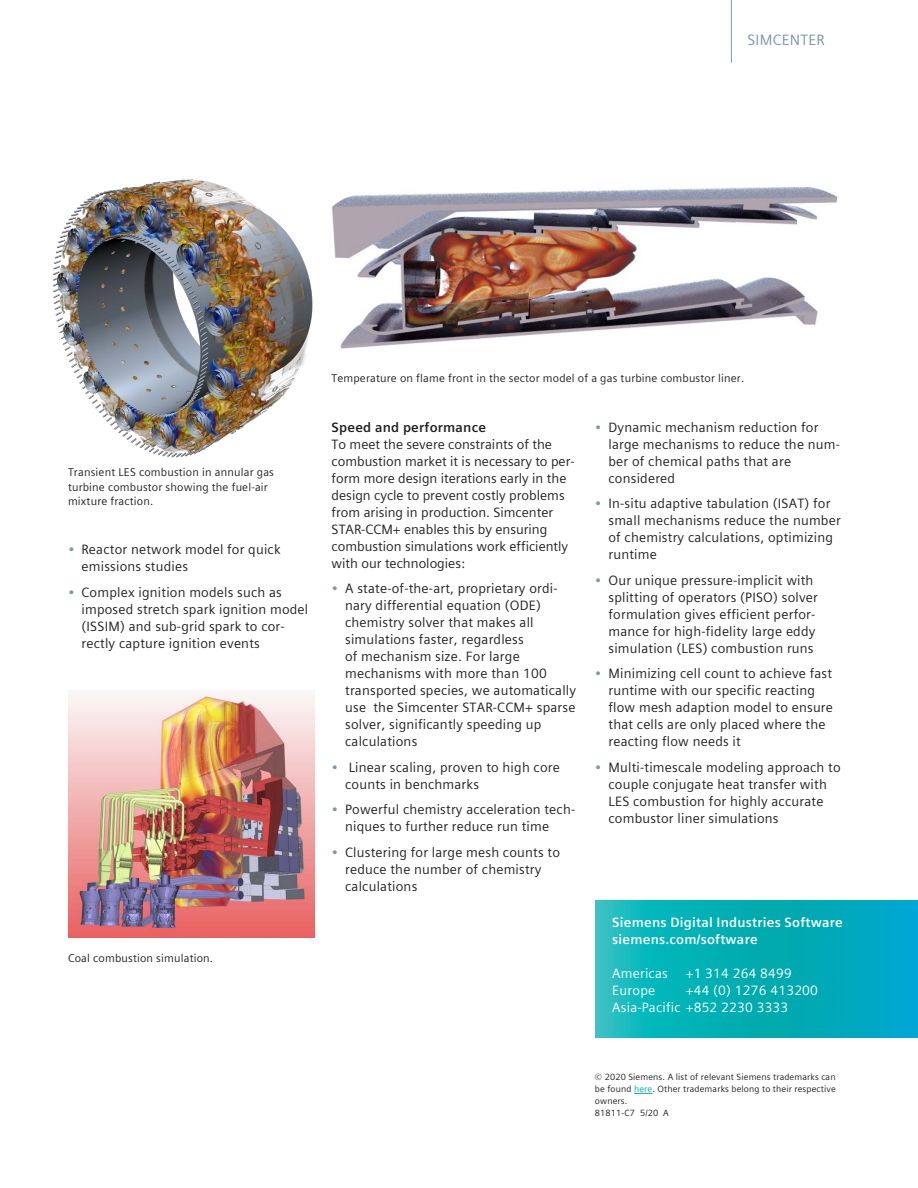
<style>
.page{position:relative;width:918px;height:1188px;background:#fff}
.page>*{position:absolute;margin:0;border:0;box-sizing:border-box;transform-origin:0 0}
.Product_tab___10pt_0{font:15px "Siemens Sans Global";letter-spacing:.015em;color:#7b99a9}
.Body_Text_Blk__9pt_4{font:13.5px/17px "Siemens Sans Global";letter-spacing:.015em;color:#231f20}
.Contact_Snow__9pt_4m{font:13.5px/17px "Siemens Sans Global";letter-spacing:.015em;color:#fff}
.Contact_HEAD_Snow__9{font:700 13.5px/17px "Siemens Sans Global";letter-spacing:.015em;color:#fff}
.Body_Subhead_Blk__9p{font:700 13.5px "Siemens Sans Global";letter-spacing:.015em;color:#231f20}
.Caption__7_5pt_130{font:11.25px/14.7px "Siemens Sans Global";letter-spacing:.015em;color:#231f20}
.LEGAL_TEXT{font:9px/12px "Siemens Sans Global";letter-spacing:.015em;color:#231f20}
.s1{color:#7b99a9}
.s2{color:#00aaad}
</style>
<div class="page">
<hr style="left:731px;top:0;width:1px;height:63px;background:#7b99a9">
<svg style="left:634px;top:1093px;width:18px;height:1px"></svg>
<svg style="left:595px;top:900px;width:323px;height:138px;background:#05aeba"></svg>
<img style="left:52px;top:179px;width:261px;height:279px">
<img style="left:331px;top:188px;width:507px;height:161px">
<img style="left:68px;top:695px;width:247px;height:242px">
<p class="Product_tab___10pt_0" style="left:748px;top:29px;width:79px">SIMCENTER</p>
<p class="Caption__7_5pt_130" style="left:68px;top:465px;width:207px">Transient LES combustion in annular gas turbine combustor showing the fuel-air mixture fraction.</p>
<p class="Body_Text_Blk__9pt_4" style="left:82px;top:541px;width:201px;text-indent:-14px"><span class="s1">•</span> Reactor network model for quick emissions studies</p>
<p class="Body_Text_Blk__9pt_4" style="left:82px;top:584px;width:228px;text-indent:-14px"><span class="s1">•</span> Complex ignition models such as imposed stretch spark ignition model (ISSIM) and sub-grid spark to cor&shy;rectly capture ignition events</p>
<p class="Caption__7_5pt_130" style="left:68px;top:951px;width:147px">Coal combustion simulation.</p>
<p class="Caption__7_5pt_130" style="left:332px;top:371px;width:414px">Temperature on flame front in the sector model of a gas turbine combustor liner.</p>
<p class="Body_Subhead_Blk__9p" style="left:332px;top:417px;width:156px">Speed and performance</p>
<p class="Body_Text_Blk__9pt_4" style="left:332px;top:436px;width:244px">To meet the severe constraints of the combustion market it is necessary to per&shy;form more design iterations early in the design cycle to prevent costly problems from arising in production. Simcenter STAR-CCM+ enables this by ensuring combustion simulations work efficiently with our technologies:</p>
<p class="Body_Text_Blk__9pt_4" style="left:345px;top:580px;width:233px;text-indent:-14px"><span class="s1">•</span> A state-of-the-art, proprietary ordi&shy;nary differential equation (ODE) chemistry solver that makes all simulations faster, regardless<br>of mechanism size. For large mechanisms with more than 100 transported species, we automatically use the Simcenter STAR-CCM+ sparse solver, significantly speeding up calculations</p>
<p class="Body_Text_Blk__9pt_4" style="left:345px;top:759px;width:216px;text-indent:-14px"><span class="s1">•</span> Linear scaling, proven to high core counts in benchmarks</p>
<p class="Body_Text_Blk__9pt_4" style="left:345px;top:801px;width:232px;text-indent:-14px"><span class="s1">•</span> Powerful chemistry acceleration tech&shy;niques to further reduce run time</p>
<p class="Body_Text_Blk__9pt_4" style="left:345px;top:844px;width:216px;text-indent:-14px"><span class="s1">•</span> Clustering for large mesh counts to reduce the number of chemistry calculations</p>
<p class="Body_Text_Blk__9pt_4" style="left:608px;top:419px;width:233px;text-indent:-14px"><span class="s1">•</span> Dynamic mechanism reduction for large mechanisms to reduce the num&shy;ber of chemical paths that are considered</p>
<p class="Body_Text_Blk__9pt_4" style="left:608px;top:495px;width:234px;text-indent:-14px"><span class="s1">•</span> In-situ adaptive tabulation (ISAT) for small mechanisms reduce the number of chemistry calculations, optimizing runtime</p>
<p class="Body_Text_Blk__9pt_4" style="left:608px;top:572px;width:211px;text-indent:-14px"><span class="s1">•</span> Our unique pressure-implicit with splitting of operators (PISO) solver formulation gives efficient perfor&shy;mance for high-fidelity large eddy simulation (LES) combustion runs</p>
<p class="Body_Text_Blk__9pt_4" style="left:608px;top:665px;width:226px;text-indent:-14px"><span class="s1">•</span> Minimizing cell count to achieve fast runtime with our specific reacting flow mesh adaption model to ensure that cells are only placed where the reacting flow needs it</p>
<p class="Body_Text_Blk__9pt_4" style="left:608px;top:759px;width:234px;text-indent:-14px"><span class="s1">•</span> Multi-timescale modeling approach to couple conjugate heat transfer with LES combustion for highly accurate combustor liner simulations</p>
<p class="Contact_HEAD_Snow__9" style="left:612px;top:914px;width:232px">Siemens Digital Industries Software siemens.com/software</p>
<p class="Contact_Snow__9pt_4m" style="left:612px;top:965px;width:57px">Americas</p>
<p class="Contact_Snow__9pt_4m" style="left:686px;top:965px;width:108px">+1 314 264 8499</p>
<p class="Contact_Snow__9pt_4m" style="left:612px;top:982px;width:44px">Europe</p>
<p class="Contact_Snow__9pt_4m" style="left:612px;top:982px;width:207px;text-indent:73px">+44 (0) 1276 413200<br>Asia-Pacific +852 2230 3333</p>
<p class="LEGAL_TEXT" style="left:595px;top:1071px;width:242px">© 2020 Siemens. A list of relevant Siemens trademarks can be found <span class="s2">here</span>. Other trademarks belong to their respective owners.<br>81811-C7 5/20 A</p>
</div>
